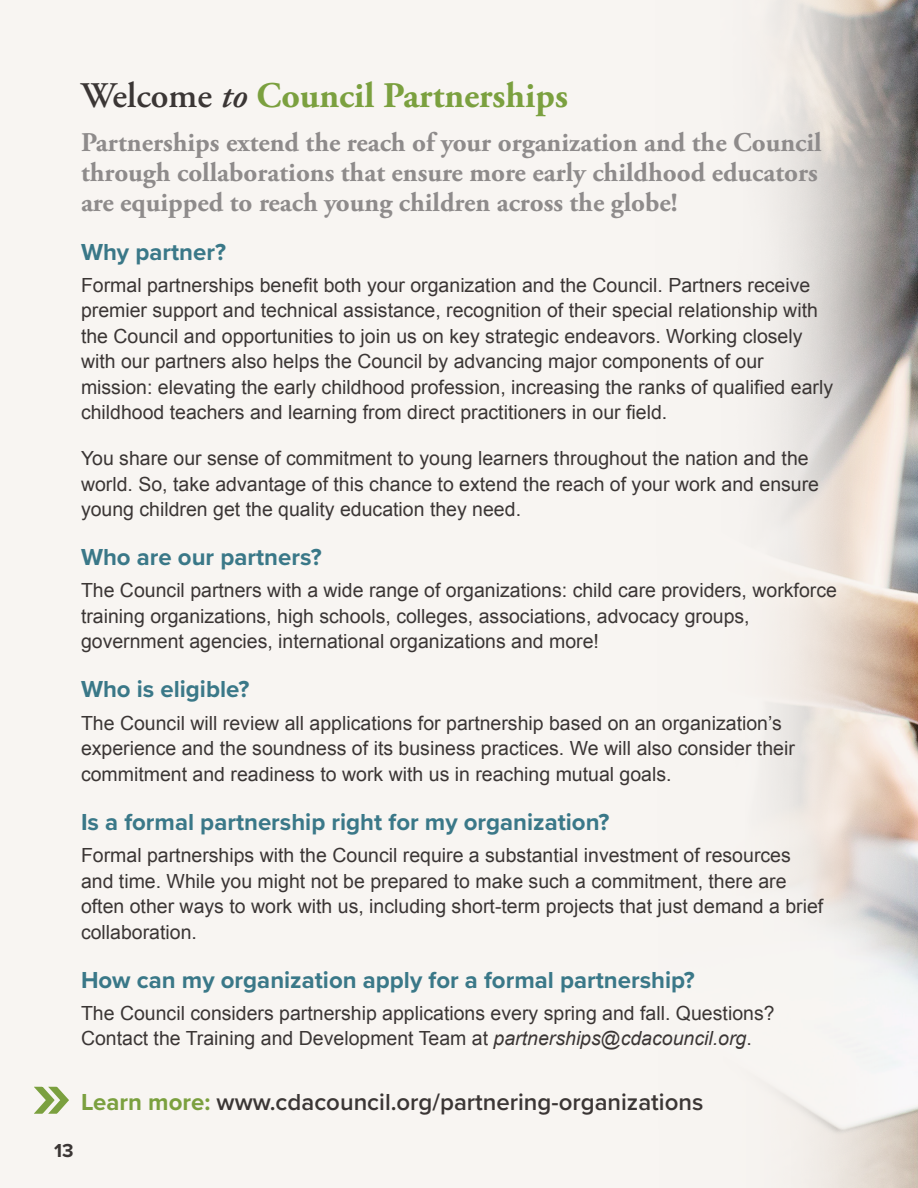
<style>
.page{position:relative;width:918px;height:1188px;background:#fff}
.page>*{position:absolute;margin:0;border:0;box-sizing:border-box;transform-origin:0 0}
.Table_of_Content_level_1{font:700 36px "Adobe Garamond Pro";color:#7ba03f}
.Paragraph_Style_6_-_Intro{font:700 27px/30px "Adobe Garamond Pro";color:#8e8b8b}
.Paragraph_Style_4_-_Subheading{font:700 24px "Proxima Nova";color:#3a7888}
.Table_of_Content_level_1-2{font:600 24px "Proxima Nova";color:#3b3635}
.Paragraph_Style_2{font:700 24px "Proxima Nova";color:#3a7888}
.Paragraph_Style_2-2{font:19.5px/25.5px "Arial";color:#3b3635}
.t1{font:700 19.5px "Proxima Nova";color:#3b3635}
.s1{font-weight:600;color:#3b3635}
.s2{font-weight:600;font-style:italic;color:#3b3635}
.s3{font-style:italic}
.s4{font-weight:700;color:#7ba03f}
</style>
<div class="page">
<div style="left:0;top:0;width:654px;height:1188px;background:#f8f5f2"></div>
<svg style="left:654px;top:0;width:264px;height:1188px;fill:#f5f1ee"></svg>
<svg style="left:34px;top:1086px;width:35px;height:28px"></svg>
<p class="Table_of_Content_level_1" style="left:81px;top:75px;width:488px"><span class="s1">Welcome</span> <span class="s2">to</span> Council Partnerships</p>
<p class="Paragraph_Style_6_-_Intro" style="left:81px;top:128px;width:742px">Partnerships extend the reach of your organization and the Council through collaborations that ensure more early childhood educators are equipped to reach young children across the globe!</p>
<p class="Paragraph_Style_4_-_Subheading" style="left:81px;top:234px;width:146px">Why partner?</p>
<p class="Paragraph_Style_2-2" style="left:81px;top:273px;width:754px">Formal partnerships benefit both your organization and the Council. Partners receive premier support and technical assistance, recognition of their special relationship with the Council and opportunities to join us on key strategic endeavors. Working closely with our partners also helps the Council by advancing major components of our mission: elevating the early childhood profession, increasing the ranks of qualified early childhood teachers and learning from direct practitioners in our field.</p>
<p class="Paragraph_Style_2-2" style="left:81px;top:446px;width:740px">You share our sense of commitment to young learners throughout the nation and the world. So, take advantage of this chance to extend the reach of your work and ensure young children get the quality education they need.</p>
<p class="Paragraph_Style_4_-_Subheading" style="left:81px;top:539px;width:242px">Who are our partners?</p>
<p class="Paragraph_Style_2-2" style="left:81px;top:578px;width:757px">The Council partners with a wide range of organizations: child care providers, workforce training organizations, high schools, colleges, associations, advocacy groups, government agencies, international organizations and more!</p>
<p class="Paragraph_Style_4_-_Subheading" style="left:81px;top:672px;width:170px">Who is eligible?</p>
<p class="Paragraph_Style_2-2" style="left:81px;top:710px;width:715px">The Council will review all applications for partnership based on an organization’s experience and the soundness of its business practices. We will also consider their commitment and readiness to work with us in reaching mutual goals.</p>
<p class="Paragraph_Style_4_-_Subheading" style="left:81px;top:804px;width:530px">Is a formal partnership right for my organization?</p>
<p class="Paragraph_Style_2-2" style="left:81px;top:843px;width:744px">Formal partnerships with the Council require a substantial investment of resources and time. While you might not be prepared to make such a commitment, there are often other ways to work with us, including short-term projects that just demand a brief collaboration.</p>
<p class="Paragraph_Style_2" style="left:81px;top:962px;width:615px">How can my organization apply for a formal partnership?</p>
<p class="Paragraph_Style_2-2" style="left:81px;top:1000px;width:695px">The Council considers partnership applications every spring and fall. Questions?<br>Contact the Training and Development Team at <span class="s3">partnerships@cdacouncil.org</span>.</p>
<p class="Table_of_Content_level_1-2" style="left:81px;top:1084px;width:624px"><span class="s4">Learn more:</span> www.cdacouncil.org/partnering-organizations</p>
<p class="t1" style="left:54px;top:1136px;width:21px">13</p>
</div>
